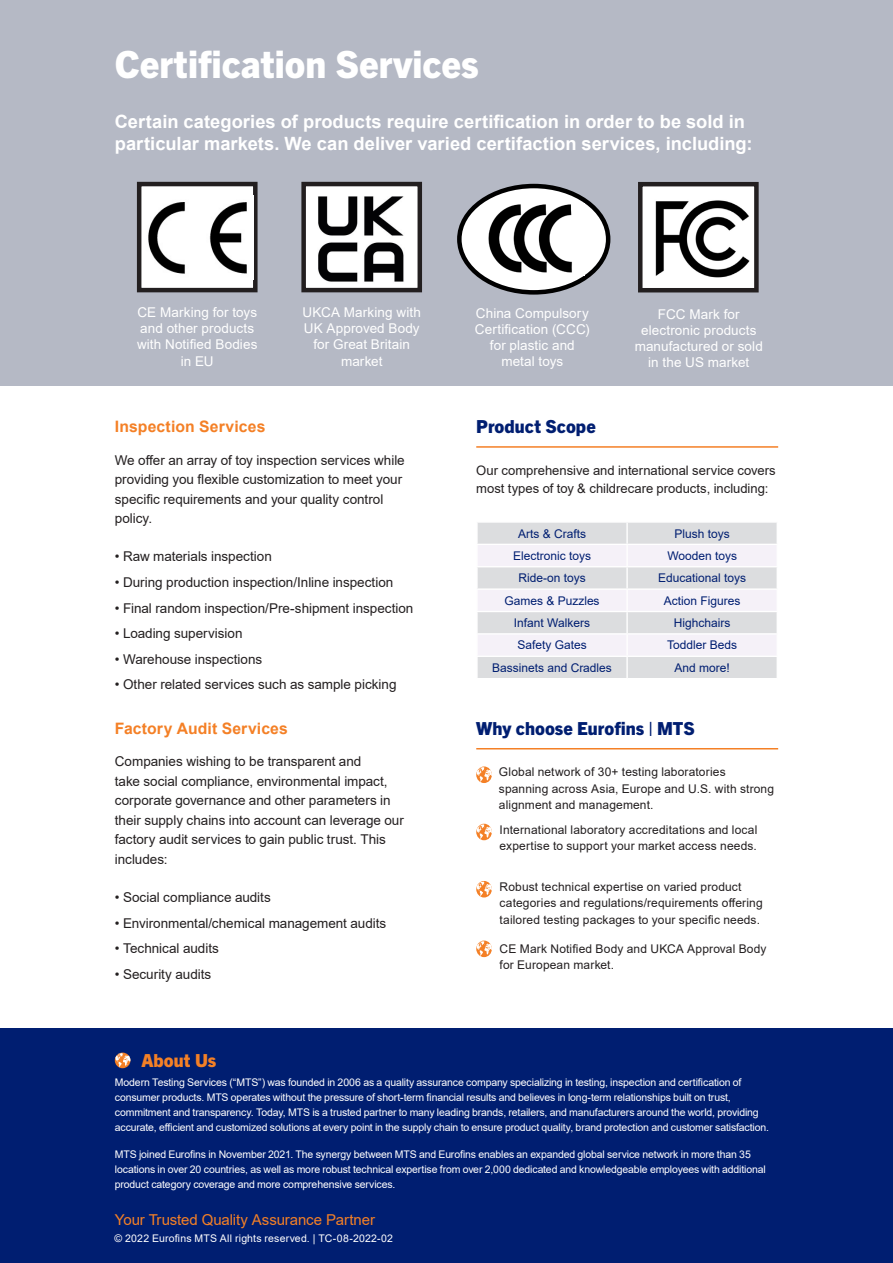
<style>
.page{position:relative;width:893px;height:1263px;background:#fff}
.page>*{position:absolute;margin:0;border:0;box-sizing:border-box;transform-origin:0 0}
.t1{font:800 37.5px "Trade Gothic Next LT Pro";letter-spacing:.005em;color:#fff}
.t2{font:700 18.3px/21.9px "Arial";color:#fff}
.t3{font:800 18px "Trade Gothic Next LT Pro";color:#001e71}
.t4{font:800 18px "Trade Gothic Next LT Pro";letter-spacing:.005em;color:#f48026}
.t5{font:700 15.75px "Arial";letter-spacing:.005em;color:#f48026}
.t6{font:15px "Arial";letter-spacing:-.01em;color:#f48026}
.t7{font:13.5px/19.5px "Arial";letter-spacing:-.005em;color:#231f20}
.t8{font:13.5px/16.2px "Arial";letter-spacing:.01em;color:#fff;text-align:center}
.t9{font:13.05px/18px "Arial";color:#231f20}
.t10{font:12px/16.5px "Arial";letter-spacing:.01em;color:#231f20}
.t11{font:12px "Arial";color:#001e71}
.t12{font:10.5px/15px "Arial";letter-spacing:-.015em;color:#fff}
.t13{font:10.5px "Arial";letter-spacing:.02em;color:#fff}
</style>
<div class="page">
<div style="left:0;top:1028px;width:893px;height:235px;background:#001e71"></div>
<svg style="left:115px;top:1053px;width:16px;height:15px"></svg>
<svg style="left:477px;top:523px;width:300px;height:155px"></svg>
<hr style="left:476px;top:446px;width:302px;height:2px;background:#f48026">
<svg style="left:476px;top:767px;width:16px;height:15px"></svg>
<svg style="left:476px;top:824px;width:16px;height:16px"></svg>
<svg style="left:476px;top:881px;width:16px;height:16px"></svg>
<svg style="left:476px;top:941px;width:16px;height:15px"></svg>
<hr style="left:476px;top:748px;width:302px;height:1px;background:#f48026">
<div style="left:0;top:0;width:893px;height:386px;background:#b5b9c5"></div>
<div style="left:139px;top:184px;width:116px;height:106px;background:#fff"></div>
<div style="left:137px;top:182px;width:121px;height:110px;border:4px solid #231f20"></div>
<div style="left:304px;top:184px;width:116px;height:106px;background:#fff"></div>
<div style="left:301px;top:182px;width:121px;height:110px;border:4px solid #231f20"></div>
<div style="left:640px;top:184px;width:116px;height:106px;background:#fff"></div>
<div style="left:638px;top:182px;width:121px;height:110px;border:4px solid #231f20"></div>
<img style="left:148px;top:202px;width:99px;height:72px">
<img style="left:318px;top:196px;width:86px;height:86px">
<svg style="left:459px;top:186px;width:149px;height:106px;background:#dfdfdf"></svg>
<div style="left:457px;top:184px;width:153px;height:111px;border:4px solid #000;border-radius:50%"></div>
<img style="left:486px;top:203px;width:99px;height:72px">
<img style="left:655px;top:200px;width:95px;height:78px">
<p class="t1" style="left:115px;top:38px;width:365px">Certification Services</p>
<p class="t2" style="left:115px;top:111px;width:639px">Certain categories of products require certification in order to be sold in particular markets. We can deliver varied certifaction services, including:</p>
<p class="t8" style="left:137px;top:304px;width:122px">CE Marking for toys and other products with Notified Bodies in EU</p>
<p class="t8" style="left:303px;top:304px;width:120px">UKCA Marking with<br>UK Approved Body for Great Britain market</p>
<p class="t8" style="left:475px;top:305px;width:116px">China Compulsory<br>Certification (CCC) for plastic and metal toys</p>
<p class="t8" style="left:635px;top:306px;width:130px">FCC Mark for electronic products manufactured or sold in the US market</p>
<p class="t5" style="left:115px;top:416px;width:152px">Inspection Services</p>
<p class="t7" style="left:115px;top:450px;width:291px">We offer an array of toy inspection services while providing you flexible customization to meet your specific requirements and your quality control policy.</p>
<p class="t7" style="left:115px;top:547px;width:159px">• Raw materials inspection</p>
<p class="t7" style="left:115px;top:572px;width:280px">• During production inspection/Inline inspection</p>
<p class="t7" style="left:115px;top:598px;width:300px">• Final random inspection/Pre-shipment inspection</p>
<p class="t7" style="left:115px;top:623px;width:129px">• Loading supervision</p>
<p class="t7" style="left:115px;top:649px;width:149px">• Warehouse inspections</p>
<p class="t7" style="left:115px;top:674px;width:283px">• Other related services such as sample picking</p>
<p class="t5" style="left:115px;top:717px;width:175px">Factory Audit Services</p>
<p class="t7" style="left:115px;top:752px;width:291px">Companies wishing to be transparent and<br>take social compliance, environmental impact, corporate governance and other parameters in their supply chains into account can leverage our factory audit services to gain public trust. This includes:</p>
<p class="t7" style="left:115px;top:887px;width:157px">• Social compliance audits</p>
<p class="t7" style="left:115px;top:913px;width:273px">• Environmental/chemical management audits</p>
<p class="t7" style="left:115px;top:938px;width:106px">• Technical audits</p>
<p class="t7" style="left:115px;top:964px;width:98px">• Security audits</p>
<p class="t3" style="left:476px;top:414px;width:121px">Product Scope</p>
<p class="t9" style="left:476px;top:461px;width:301px">Our comprehensive and international service covers most types of toy &amp; childrecare products, including:</p>
<p class="t11" style="left:518px;top:525px;width:69px">Arts &amp; Crafts</p>
<p class="t11" style="left:674px;top:525px;width:57px">Plush toys</p>
<p class="t11" style="left:513px;top:547px;width:79px">Electronic toys</p>
<p class="t11" style="left:667px;top:547px;width:71px">Wooden toys</p>
<p class="t11" style="left:518px;top:570px;width:69px">Ride-on toys</p>
<p class="t11" style="left:658px;top:570px;width:89px">Educational toys</p>
<p class="t11" style="left:504px;top:592px;width:97px">Games &amp; Puzzles</p>
<p class="t11" style="left:664px;top:592px;width:78px">Action Figures</p>
<p class="t11" style="left:514px;top:615px;width:78px">Infant Walkers</p>
<p class="t11" style="left:674px;top:615px;width:58px">Highchairs</p>
<p class="t11" style="left:517px;top:637px;width:71px">Safety Gates</p>
<p class="t11" style="left:667px;top:637px;width:71px">Toddler Beds</p>
<p class="t11" style="left:492px;top:659px;width:121px">Bassinets and Cradles</p>
<p class="t11" style="left:674px;top:659px;width:57px">And more!</p>
<p class="t3" style="left:476px;top:715px;width:220px">Why choose Eurofins | MTS</p>
<p class="t10" style="left:499px;top:764px;width:277px">Global network of 30+ testing laboratories spanning across Asia, Europe and U.S. with strong alignment and management.</p>
<p class="t10" style="left:500px;top:821px;width:259px">International laboratory accreditations and local expertise to support your market access needs.</p>
<p class="t10" style="left:500px;top:878px;width:265px">Robust technical expertise on varied product categories and regulations/requirements offering tailored testing packages to your specific needs.</p>
<p class="t10" style="left:500px;top:940px;width:268px">CE Mark Notified Body and UKCA Approval Body for European market.</p>
<p class="t4" style="left:141px;top:1047px;width:76px">About Us</p>
<p class="t12" style="left:115px;top:1074px;width:656px">Modern Testing Services (“MTS”) was founded in 2006 as a quality assurance company specializing in testing, inspection and certification of consumer products. MTS operates without the pressure of short-term financial results and believes in long-term relationships built on trust, commitment and transparency. Today, MTS is a trusted partner to many leading brands, retailers, and manufacturers around the world, providing accurate, efficient and customized solutions at every point in the supply chain to ensure product quality, brand protection and customer satisfaction.</p>
<p class="t12" style="left:115px;top:1147px;width:652px">MTS joined Eurofins in November 2021. The synergy between MTS and Eurofins enables an expanded global service network in more than 35 locations in over 20 countries, as well as more robust technical expertise from over 2,000 dedicated and knowledgeable employees with additional product category coverage and more comprehensive services.</p>
<p class="t6" style="left:115px;top:1209px;width:262px">Your Trusted Quality Assurance Partner</p>
<p class="t13" style="left:115px;top:1230px;width:280px">© 2022 Eurofins MTS All rights reserved. | TC-08-2022-02</p>
</div>
